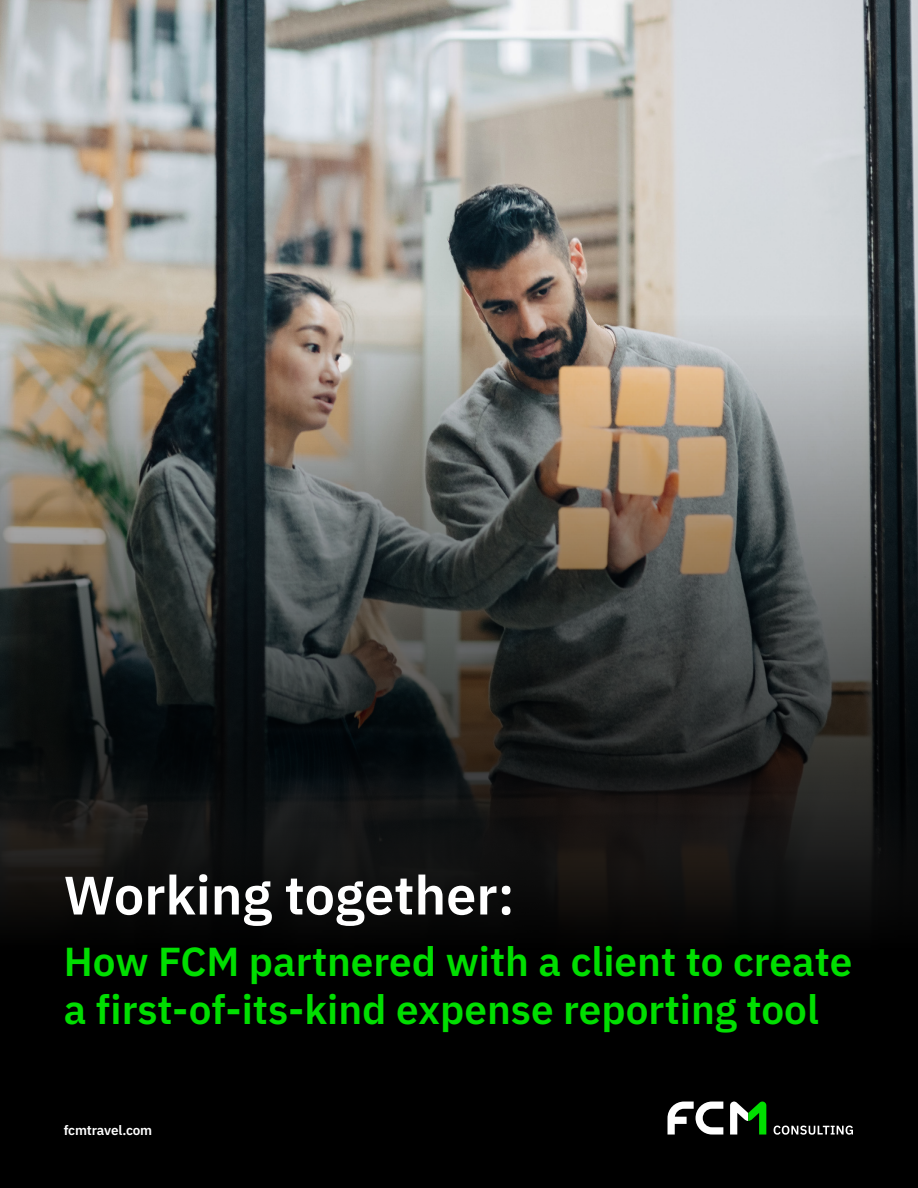
<style>
.page{position:relative;width:918px;height:1188px;background:#000}
.page>*{position:absolute;margin:0;border:0;box-sizing:border-box;transform-origin:0 0}
.t1{font:600 54px "IBM Plex Sans";color:#fff}
.t2{font:600 40.5px/48.6px "IBM Plex Sans";color:#00de00}
.t3{font:600 13.5px "IBM Plex Sans";letter-spacing:-.01em;color:#fff}
</style>
<div class="page">
<img style="left:0;top:0;width:918px;height:315px">
<img style="left:0;top:315px;width:918px;height:605px">
<svg style="left:668px;top:1102px;width:55px;height:33px"></svg>
<svg style="left:730px;top:1102px;width:36px;height:33px"></svg>
<svg style="left:774px;top:1126px;width:79px;height:9px"></svg>
<h1 class="t1" style="left:64px;top:853px;width:453px">Working together:</h1>
<p class="t2" style="left:64px;top:934px;width:790px">How FCM partnered with a client to create a first-of-its-kind expense reporting tool</p>
<p class="t3" style="left:64px;top:1119px;width:90px">fcmtravel.com</p>
</div>
